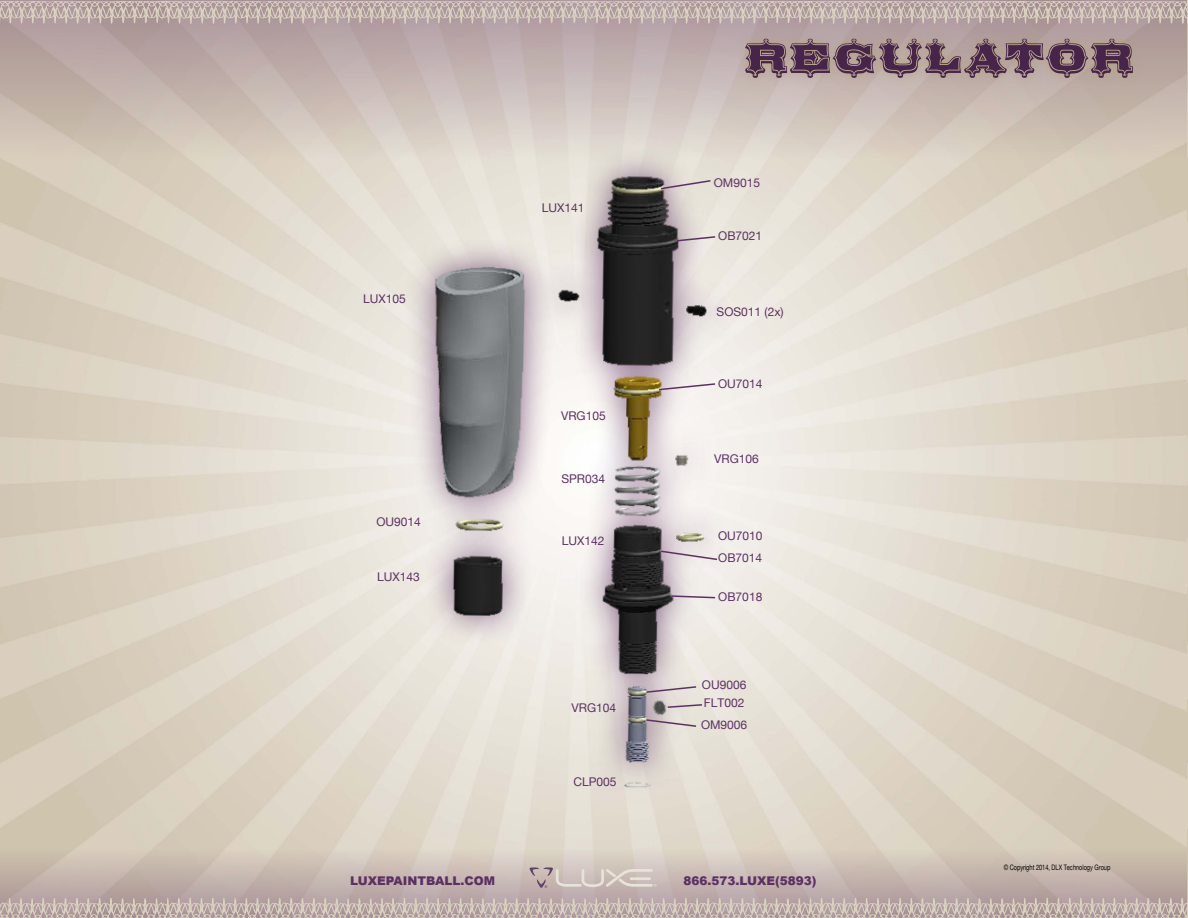
<style>
.page{position:relative;width:1188px;height:918px;background:#fff}
.page>*{position:absolute;margin:0;border:0;box-sizing:border-box;transform-origin:0 0}
.t1{font:54px "Broadgauge Ornate Cond";color:#47244a}
.t2{font:12px "Helvetica Neue";color:#5c3162}
.t3{font:900 12px "Arial";color:#5c3162}
.t4{font:7.5px "Helvetica Neue";color:#000;scale:.75 1}
</style>
<div class="page">
<svg style="left:0;top:24px;width:1187px;height:135px;background:#c4b5b0"></svg>
<svg style="left:0;top:848px;width:1187px;height:50px;background:#c8b9b1"></svg>
<svg style="left:530px;top:867px;width:127px;height:21px;background:#cdc0bb"></svg>
<hr style="left:1187px;top:1px;width:1px;height:158px;background:#5c3162">
<hr style="left:1187px;top:848px;width:1px;height:70px;background:#5c3162">
<svg style="left:0;top:1px;width:1188px;height:23px;background:#beafaa"></svg>
<svg style="left:0;top:898px;width:1188px;height:20px;background:#bfb0ab"></svg>
<div style="left:736px;top:30px;width:406px;height:57px;background:#b3a06f;opacity:.75"></div>
<img style="left:108px;top:132px;width:1026px;height:679px">
<svg style="left:657px;top:382px;width:60px;height:9px"></svg>
<svg style="left:659px;top:550px;width:60px;height:11px"></svg>
<svg style="left:670px;top:595px;width:47px;height:4px"></svg>
<svg style="left:645px;top:685px;width:53px;height:9px"></svg>
<svg style="left:666px;top:703px;width:38px;height:6px"></svg>
<svg style="left:645px;top:718px;width:53px;height:10px"></svg>
<svg style="left:659px;top:179px;width:53px;height:11px"></svg>
<svg style="left:676px;top:235px;width:41px;height:7px"></svg>
<h1 class="t1" style="left:743px;top:26px;width:392px">REGULATOR</h1>
<p class="t2" style="left:363px;top:291px;width:44px">LUX105</p>
<p class="t2" style="left:376px;top:515px;width:46px">OU9014</p>
<p class="t2" style="left:377px;top:570px;width:44px">LUX143</p>
<p class="t2" style="left:542px;top:200px;width:44px">LUX141</p>
<p class="t2" style="left:561px;top:409px;width:46px">VRG105</p>
<p class="t2" style="left:561px;top:471px;width:45px">SPR034</p>
<p class="t2" style="left:562px;top:534px;width:44px">LUX142</p>
<p class="t2" style="left:572px;top:701px;width:46px">VRG104</p>
<p class="t2" style="left:573px;top:774px;width:45px">CLP005</p>
<p class="t2" style="left:714px;top:175px;width:48px">OM9015</p>
<p class="t2" style="left:718px;top:228px;width:46px">OB7021</p>
<p class="t2" style="left:717px;top:304px;width:69px">SOS011 (2x)</p>
<p class="t2" style="left:718px;top:376px;width:46px">OU7014</p>
<p class="t2" style="left:714px;top:452px;width:46px">VRG106</p>
<p class="t2" style="left:718px;top:528px;width:46px">OU7010</p>
<p class="t2" style="left:718px;top:551px;width:46px">OB7014</p>
<p class="t2" style="left:718px;top:590px;width:46px">OB7018</p>
<p class="t2" style="left:702px;top:678px;width:46px">OU9006</p>
<p class="t2" style="left:701px;top:718px;width:48px">OM9006</p>
<p class="t2" style="left:704px;top:696px;width:42px">FLT002</p>
<p class="t3" style="left:350px;top:872px;width:147px">LUXEPAINTBALL.COM</p>
<p class="t3" style="left:683px;top:872px;width:135px">866.573.LUXE(5893)</p>
<p class="t4" style="left:1004px;top:863px;width:144px">© Copyright 2014, DLX Technology Group</p>
</div>
